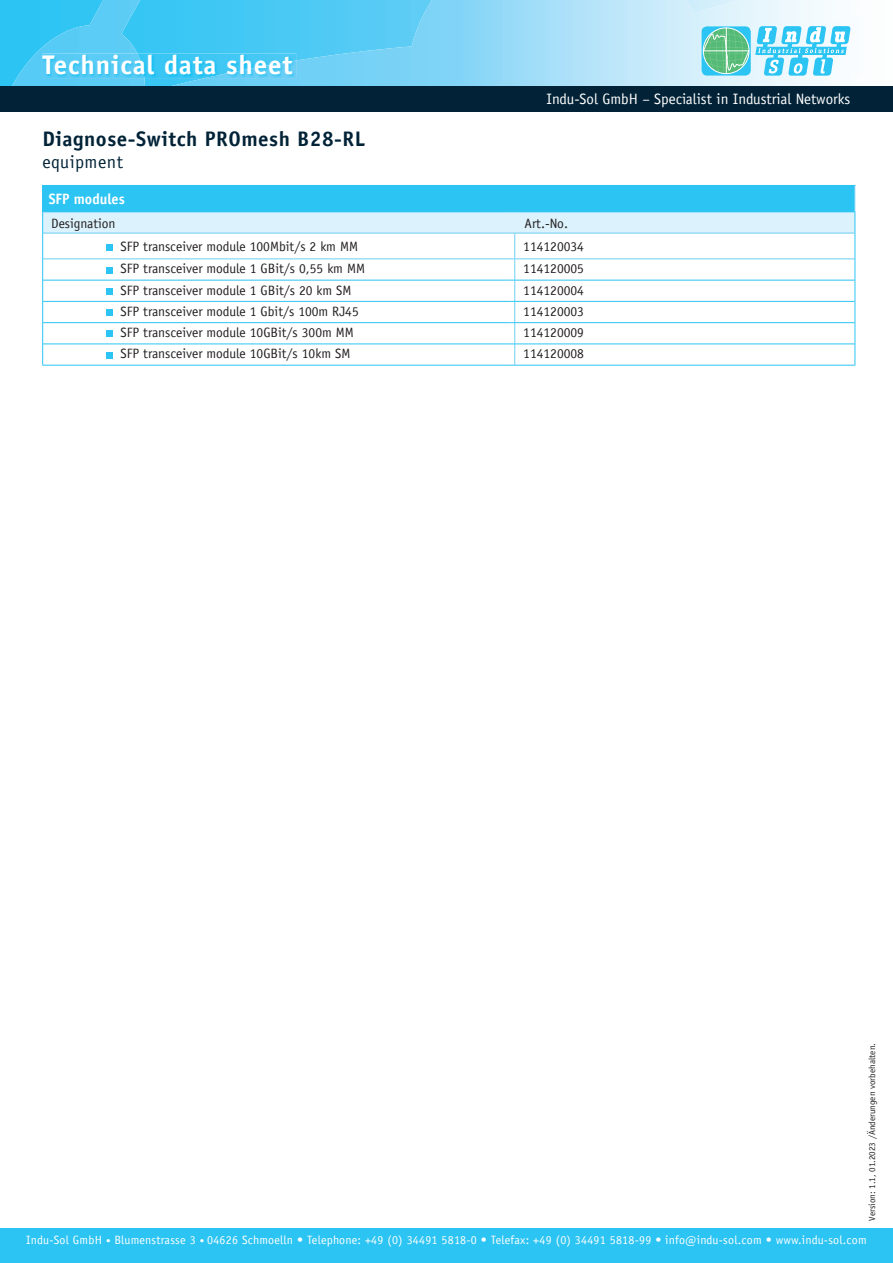
<style>
.page{position:relative;width:893px;height:1263px;background:#fff}
.page>*{position:absolute;margin:0;border:0;box-sizing:border-box;transform-origin:0 0}
.t1{font:700 27px "Officina Sans";letter-spacing:.03em;color:#fff}
.t2{font:700 21px "Officina Sans";letter-spacing:.025em;color:#022337}
.t3{font:18px "Officina Sans";letter-spacing:.025em;color:#022337}
.t4{font:15px "Officina Sans";color:#fff}
.t5{font:700 15px "Officina Sans";color:#fff;scale:.95 1}
.t6{font:13.5px "Officina Sans";color:#231f20}
.t7{font:12px "Officina Sans";letter-spacing:.02em;color:#fff}
.t8{font:9px "Officina Sans";color:#231f20}
.s1{font-size:9px}
</style>
<div class="page">
<img style="left:7px;top:0;width:824px;height:86px">
<div style="left:0;top:86px;width:893px;height:26px;background:#022337"></div>
<svg style="left:701px;top:26px;width:50px;height:50px"></svg>
<svg style="left:755px;top:26px;width:96px;height:50px"></svg>
<svg style="left:703px;top:28px;width:46px;height:46px;background:#69c8a5"></svg>
<div style="left:0;top:1228px;width:893px;height:35px;background:#2bc4f3"></div>
<img style="left:42px;top:54px;width:254px;height:24px">
<svg style="left:42px;top:185px;width:814px;height:181px"></svg>
<hr style="left:515px;top:233px;width:340px;height:1px;background:#6bcff6">
<div style="left:106px;top:245px;width:7px;height:6px;background:#2bc4f3"></div>
<div style="left:106px;top:267px;width:7px;height:6px;background:#2bc4f3"></div>
<div style="left:106px;top:288px;width:7px;height:6px;background:#2bc4f3"></div>
<div style="left:106px;top:310px;width:7px;height:6px;background:#2bc4f3"></div>
<div style="left:106px;top:331px;width:7px;height:6px;background:#2bc4f3"></div>
<div style="left:106px;top:352px;width:7px;height:6px;background:#2bc4f3"></div>
<h1 class="t1" style="left:43px;top:48px;width:251px">Technical data sheet</h1>
<p class="t4" style="left:546px;top:90px;width:305px">Indu-Sol GmbH – Specialist in Industrial Networks</p>
<h2 class="t2" style="left:42px;top:126px;width:324px">Diagnose-Switch PROmesh B28-RL</h2>
<h3 class="t3" style="left:42px;top:151px;width:82px">equipment</h3>
<p class="t5" style="left:49px;top:190px;width:82px">SFP modules</p>
<p class="t6" style="left:51px;top:215px;width:66px">Designation</p>
<p class="t6" style="left:524px;top:215px;width:45px">Art.-No.</p>
<p class="t6" style="left:121px;top:239px;width:239px">SFP transceiver module 100Mbit/s 2 km MM</p>
<p class="t6" style="left:523px;top:239px;width:62px">114120034</p>
<p class="t6" style="left:121px;top:261px;width:246px">SFP transceiver module 1 GBit/s 0,55 km MM</p>
<p class="t6" style="left:523px;top:261px;width:62px">114120005</p>
<p class="t6" style="left:121px;top:282px;width:232px">SFP transceiver module 1 GBit/s 20 km SM</p>
<p class="t6" style="left:523px;top:282px;width:62px">114120004</p>
<p class="t6" style="left:121px;top:303px;width:240px">SFP transceiver module 1 Gbit/s 100m RJ45</p>
<p class="t6" style="left:523px;top:303px;width:62px">114120003</p>
<p class="t6" style="left:121px;top:325px;width:235px">SFP transceiver module 10GBit/s 300m MM</p>
<p class="t6" style="left:523px;top:325px;width:62px">114120009</p>
<p class="t6" style="left:121px;top:346px;width:231px">SFP transceiver module 10GBit/s 10km SM</p>
<p class="t6" style="left:523px;top:346px;width:62px">114120008</p>
<p class="t8" style="left:867px;top:1221px;width:179px;rotate:-90deg">Version: 1.1, 01.2023 /Änderungen vorbehalten.</p>
<p class="t7" style="left:26px;top:1233px;width:842px">Indu-Sol GmbH <span class="s1">•</span> Blumenstrasse 3 <span class="s1">•</span> 04626 Schmoelln • Telephone: +49 (0) 34491 5818-0 • Telefax: +49 (0) 34491 5818-99 • info@indu-sol.com • www.indu-sol.com</p>
</div>
